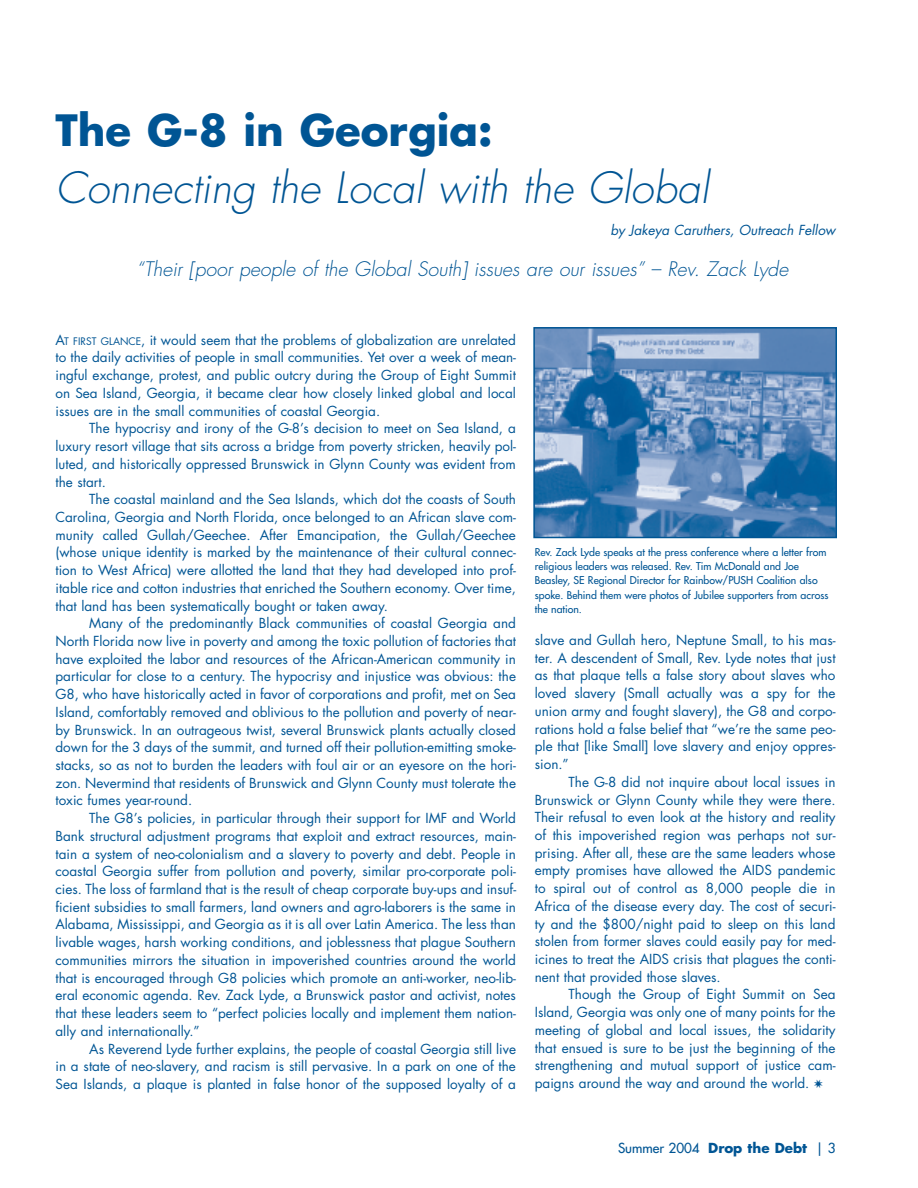
<style>
.page{position:relative;width:918px;height:1188px;background:#fff}
.page>*{position:absolute;margin:0;border:0;box-sizing:border-box;transform-origin:0 0}
.t1{font:italic 300 42px "Futura";color:#005594}
.t2{font:700 42px "Futura";color:#005594}
.t3{font:italic 300 19.5px "Futura";color:#005594}
.t4{font:13.5px/17.7px "Futura";color:#005594;text-align:justify}
.t5{font:italic 13.5px "Futura";color:#005594}
.t6{font:13.5px "Futura";color:#005594}
.t7{font:10.5px/14.2px "Futura";color:#005594}
.s1{font-size:10.2px}
.s2{font-weight:700}
</style>
<div class="page">
<img style="left:536px;top:330px;width:298px;height:205px">
<div style="left:533px;top:327px;width:304px;height:211px;border:2px solid #005594"></div>
<h1 class="t2" style="left:56px;top:111px;width:439px">The G-8 in Georgia:</h1>
<h1 class="t1" style="left:56px;top:169px;width:655px">Connecting the Local with the Global</h1>
<p class="t5" style="left:610px;top:224px;width:227px">by Jakeya Caruthers, Outreach Fellow</p>
<h2 class="t3" style="left:136px;top:260px;width:654px">“Their [poor people of the Global South] issues are our issues” – Rev. Zack Lyde</h2>
<p class="t4" style="left:55px;top:332px;width:462px">A<span class="s1">T FIRST GLANCE</span>, it would seem that the problems of globalization are unrelated to the daily activities of people in small communities. Yet over a week of mean&shy;ingful exchange, protest, and public outcry during the Group of Eight Summit on Sea Island, Georgia, it became clear how closely linked global and local issues are in the small communities of coastal Georgia.</p>
<p class="t4" style="left:55px;top:421px;width:462px;text-indent:34px">The hypocrisy and irony of the G-8’s decision to meet on Sea Island, a luxury resort village that sits across a bridge from poverty stricken, heavily pol&shy;luted, and historically oppressed Brunswick in Glynn County was evident from the start.</p>
<p class="t4" style="left:55px;top:492px;width:462px;text-indent:34px">The coastal mainland and the Sea Islands, which dot the coasts of South Carolina, Georgia and North Florida, once belonged to an African slave com&shy;munity called Gullah/Geechee. After Emancipation, the Gullah/Geechee (whose unique identity is marked by the maintenance of their cultural connec&shy;tion to West Africa) were allotted the land that they had developed into prof&shy;itable rice and cotton industries that enriched the Southern economy. Over time, that land has been systematically bought or taken away.</p>
<p class="t4" style="left:55px;top:616px;width:462px;text-indent:34px">Many of the predominantly Black communities of coastal Georgia and North Florida now live in poverty and among the toxic pollution of factories that have exploited the labor and resources of the African-American community in particular for close to a century. The hypocrisy and injustice was obvious: the G8, who have historically acted in favor of corporations and profit, met on Sea Island, comfortably removed and oblivious to the pollution and poverty of near&shy;by Brunswick. In an outrageous twist, several Brunswick plants actually closed down for the 3 days of the summit, and turned off their pollution-emitting smoke&shy;stacks, so as not to burden the leaders with foul air or an eyesore on the hori&shy;zon. Nevermind that residents of Brunswick and Glynn County must tolerate the toxic fumes year-round.</p>
<p class="t4" style="left:55px;top:811px;width:462px;text-indent:34px">The G8’s policies, in particular through their support for IMF and World Bank structural adjustment programs that exploit and extract resources, main&shy;tain a system of neo-colonialism and a slavery to poverty and debt. People in coastal Georgia suffer from pollution and poverty, similar pro-corporate poli&shy;cies. The loss of farmland that is the result of cheap corporate buy-ups and insuf&shy;ficient subsidies to small farmers, land owners and agro-laborers is the same in Alabama, Mississippi, and Georgia as it is all over Latin America. The less than livable wages, harsh working conditions, and joblessness that plague Southern communities mirrors the situation in impoverished countries around the world that is encouraged through G8 policies which promote an anti-worker, neo-lib&shy;eral economic agenda. Rev. Zack Lyde, a Brunswick pastor and activist, notes that these leaders seem to “perfect policies locally and implement them nation&shy;ally and internationally.”</p>
<p class="t4" style="left:55px;top:1041px;width:462px;text-indent:34px">As Reverend Lyde further explains, the people of coastal Georgia still live in a state of neo-slavery, and racism is still pervasive. In a park on one of the Sea Islands, a plaque is planted in false honor of the supposed loyalty of a</p>
<p class="t7" style="left:535px;top:546px;width:295px">Rev. Zack Lyde speaks at the press conference where a letter from religious leaders was released. Rev. Tim McDonald and Joe Beasley, SE Regional Director for Rainbow/PUSH Coalition also spoke. Behind them were photos of Jubilee supporters from across the nation.</p>
<p class="t4" style="left:535px;top:632px;width:302px">slave and Gullah hero, Neptune Small, to his mas&shy;ter. A descendent of Small, Rev. Lyde notes that just as that plaque tells a false story about slaves who loved slavery (Small actually was a spy for the union army and fought slavery), the G8 and corpo&shy;rations hold a false belief that “we’re the same peo&shy;ple that [like Small] love slavery and enjoy oppres&shy;sion.”</p>
<p class="t4" style="left:535px;top:774px;width:302px;text-indent:34px">The G-8 did not inquire about local issues in Brunswick or Glynn County while they were there.<br>Their refusal to even look at the history and reality of this impoverished region was perhaps not sur&shy;prising. After all, these are the same leaders whose empty promises have allowed the AIDS pandemic to spiral out of control as 8,000 people die in Africa of the disease every day. The cost of securi&shy;ty and the $800/night paid to sleep on this land stolen from former slaves could easily pay for med&shy;icines to treat the AIDS crisis that plagues the conti&shy;nent that provided those slaves.</p>
<p class="t4" style="left:535px;top:987px;width:302px;text-indent:34px">Though the Group of Eight Summit on Sea Island, Georgia was only one of many points for the meeting of global and local issues, the solidarity that ensued is sure to be just the beginning of the strengthening and mutual support of justice cam&shy;paigns around the way and around the world. ✷</p>
<p class="t6" style="left:618px;top:1141px;width:219px">Summer 2004 <span class="s2">Drop the Debt</span> | 3</p>
</div>
